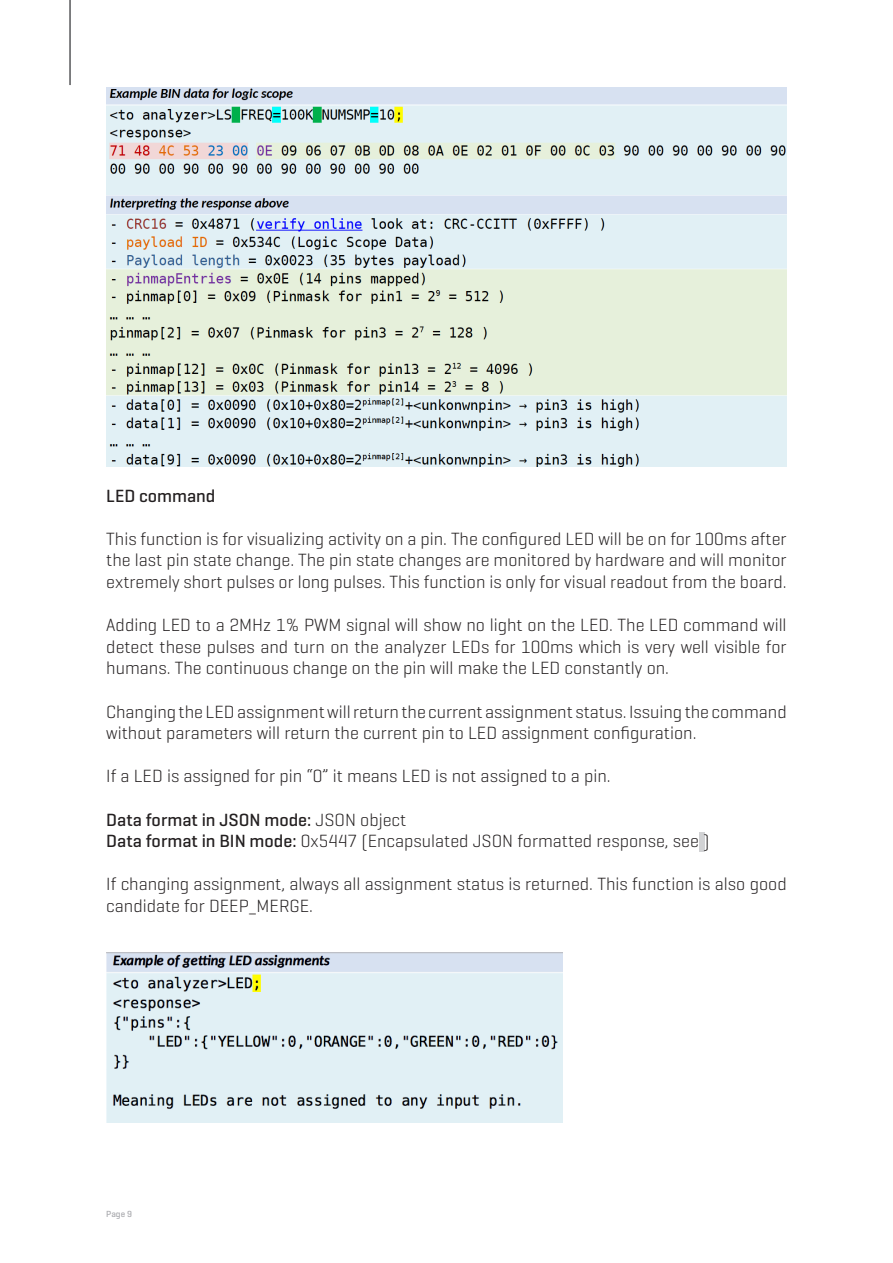
<style>
.page{position:relative;width:893px;height:1263px;background:#fff}
.page>*{position:absolute;margin:0;border:0;box-sizing:border-box;transform-origin:0 0}
.t1{font:300 18px/21.6px "Geogrotesque";color:#231f20;text-align:justify}
.t2{font:500 18px "Geogrotesque";color:#231f20}
.t3{font:500 9px "Geogrotesque";color:#a8a9ad}
.s1{font-weight:300}
.s2{font-weight:500}
</style>
<div class="page">
<hr style="left:69px;top:0;width:2px;height:85px;background:#57585a">
<div style="left:699px;top:832px;width:6px;height:19px;background:#d1d2d4"></div>
<img style="left:106px;top:87px;width:681px;height:379px">
<img style="left:106px;top:953px;width:456px;height:170px">
<p class="t2" style="left:106px;top:484px;width:111px">LED command</p>
<p class="t1" style="left:106px;top:527px;width:682px">This function is for visualizing activity on a pin. The configured LED will be on for 100ms after the last pin state change. The pin state changes are monitored by hardware and will monitor extremely short pulses or long pulses. This function is only for visual readout from the board.</p>
<p class="t1" style="left:106px;top:614px;width:682px">Adding LED to a 2MHz 1% PWM signal will show no light on the LED. The LED command will detect these pulses and turn on the analyzer LEDs for 100ms which is very well visible for humans. The continuous change on the pin will make the LED constantly on.</p>
<p class="t1" style="left:106px;top:700px;width:682px">Changing the LED assignment will return the current assignment status. Issuing the command without parameters will return the current pin to LED assignment configuration.</p>
<p class="t1" style="left:106px;top:765px;width:506px">If a LED is assigned for pin “0” it means LED is not assigned to a pin.</p>
<p class="t2" style="left:106px;top:808px;width:301px">Data format in JSON mode: <span class="s1">JSON object</span></p>
<p class="t1" style="left:106px;top:830px;width:605px"><span class="s2">Data format in BIN mode:</span> 0x5447 (Encapsulated JSON formatted response, see )</p>
<p class="t1" style="left:106px;top:873px;width:682px">If changing assignment, always all assignment status is returned. This function is also good candidate for DEEP_MERGE.</p>
<p class="t3" style="left:106px;top:1209px;width:27px">Page 9</p>
</div>
